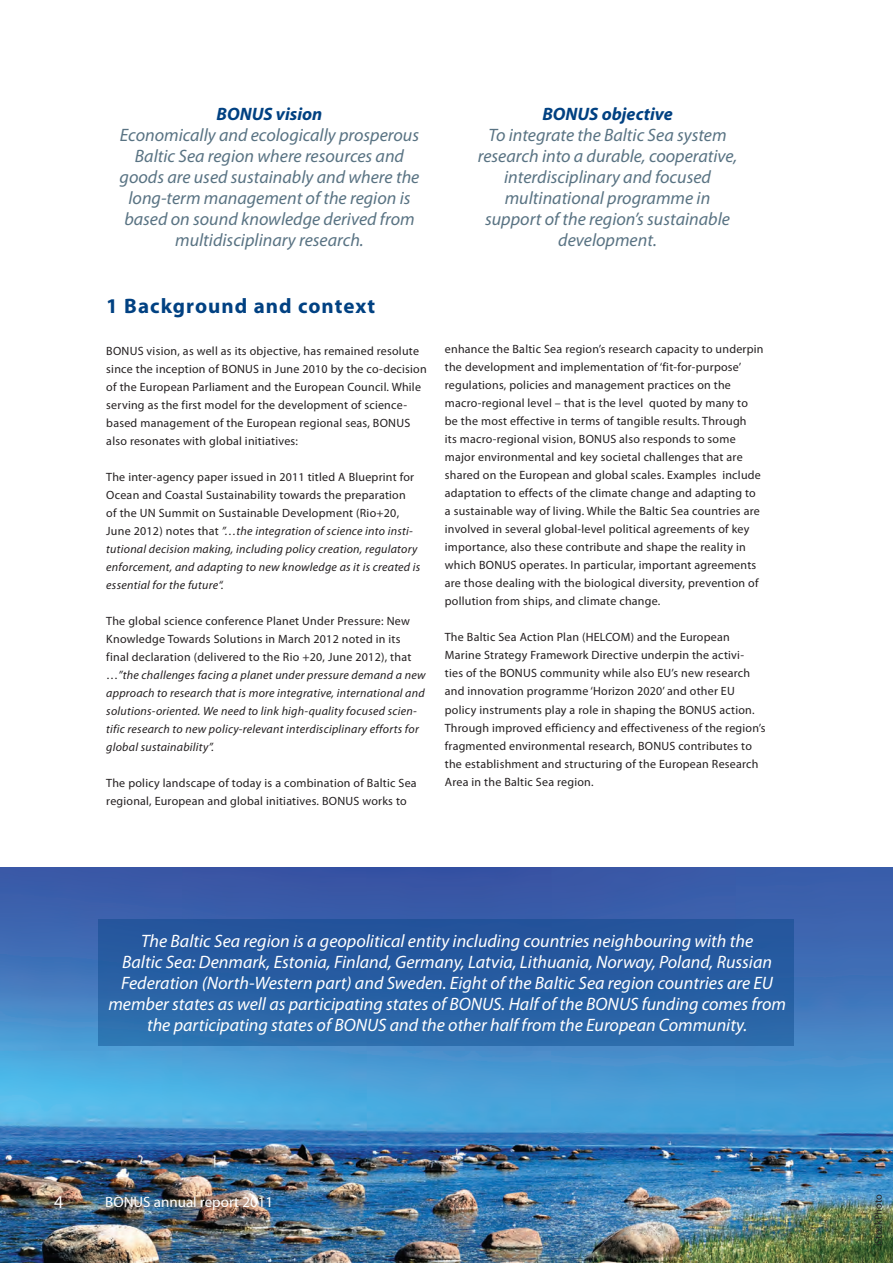
<style>
.page{position:relative;width:893px;height:1263px;background:#fff}
.page>*{position:absolute;margin:0;border:0;box-sizing:border-box;transform-origin:0 0}
.leipiksen_otsikko{font:700 21px "Myriad Pro";letter-spacing:.05em;color:#014182}
.otsikko_valk{font:italic 18px/21px "Myriad Pro";color:#fff;text-align:center}
.otsikko_valk-2{font:italic 18px/21px "Myriad Pro";color:#597383;text-align:center}
.otsikko_valk-3{font:italic 700 18px "Myriad Pro";color:#014182}
.t1{font:18px "Myriad Pro";color:#7ea1b7}
.Leipis{font:15px "Myriad Pro";color:#fff}
.Leipis-2{font:12px/18px "Myriad Pro";letter-spacing:.02em;color:#231f20}
.Leipis-3{font:italic 12px/18px "Myriad Pro";letter-spacing:.02em;color:#231f20}
.kuva_krediitit{font:10.5px "Myriad Pro";color:#231f20}
.s1{font-style:normal}
.s2{color:#fff}
</style>
<div class="page">
<img style="left:0;top:867px;width:893px;height:396px">
<div style="left:98px;top:919px;width:696px;height:127px;background:linear-gradient(to bottom,#235099,#2d6dac)"></div>
<p class="otsikko_valk-3" style="left:217px;top:102px;width:107px">BONUS vision</p>
<p class="otsikko_valk-2" style="left:120px;top:124px;width:301px">Economically and ecologically prosperous Baltic Sea region where resources and goods are used sustainably and where the long-term management of the region is based on sound knowledge derived from multidisciplinary research.</p>
<p class="otsikko_valk-3" style="left:542px;top:102px;width:132px">BONUS objective</p>
<p class="otsikko_valk-2" style="left:478px;top:124px;width:261px">To integrate the Baltic Sea system research into a durable, cooperative, interdisciplinary and focused multinational programme in support of the region’s sustainable development.</p>
<p class="leipiksen_otsikko" style="left:106px;top:293px;width:270px">1 Background and context</p>
<p class="Leipis-2" style="left:106px;top:341px;width:322px">BONUS vision, as well as its objective, has remained resolute since the inception of BONUS in June 2010 by the co-decision of the European Parliament and the European Council. While serving as the first model for the development of science&shy;based management of the European regional seas, BONUS also resonates with global initiatives:</p>
<p class="Leipis-3" style="left:106px;top:467px;width:316px"><span class="s1">The inter-agency paper issued in 2011 titled A Blueprint for Ocean and Coastal Sustainability towards the preparation<br>of the UN Summit on Sustainable Development (Rio+20, June 2012) notes that</span> ”…the integration of science into insti&shy;tutional decision making, including policy creation, regulatory enforcement, and adapting to new knowledge as it is created is essential for the future“.</p>
<p class="Leipis-3" style="left:106px;top:611px;width:321px"><span class="s1">The global science conference Planet Under Pressure: New Knowledge Towards Solutions in March 2012 noted in its final declaration (delivered to the Rio +20, June 2012), that …</span>”the challenges facing a planet under pressure demand a new approach to research that is more integrative, international and solutions-oriented. We need to link high-quality focused scien&shy;tific research to new policy-relevant interdisciplinary efforts for global sustainability”.</p>
<p class="Leipis-2" style="left:106px;top:773px;width:312px">The policy landscape of today is a combination of Baltic Sea regional, European and global initiatives. BONUS works to</p>
<p class="Leipis-2" style="left:445px;top:340px;width:320px">enhance the Baltic Sea region’s research capacity to underpin the development and implementation of ‘fit-for-purpose’ regulations, policies and management practices on the macro-regional level – that is the level quoted by many to be the most effective in terms of tangible results. Through<br>its macro-regional vision, BONUS also responds to some major environmental and key societal challenges that are shared on the European and global scales. Examples include adaptation to effects of the climate change and adapting to a sustainable way of living. While the Baltic Sea countries are involved in several global-level political agreements of key importance, also these contribute and shape the reality in which BONUS operates. In particular, important agreements are those dealing with the biological diversity, prevention of pollution from ships, and climate change.</p>
<p class="Leipis-2" style="left:445px;top:628px;width:322px">The Baltic Sea Action Plan (HELCOM) and the European Marine Strategy Framework Directive underpin the activi-<br>ties of the BONUS community while also EU’s new research and innovation programme ‘Horizon 2020’ and other EU policy instruments play a role in shaping the BONUS action.<br>Through improved efficiency and effectiveness of the region’s fragmented environmental research, BONUS contributes to the establishment and structuring of the European Research Area in the Baltic Sea region.</p>
<p class="otsikko_valk" style="left:108px;top:930px;width:679px">The Baltic Sea region is a geopolitical entity including countries neighbouring with the<br>Baltic Sea: Denmark, Estonia, Finland, Germany, Latvia, Lithuania, Norway, Poland, Russian Federation (North-Western part) and Sweden. Eight of the Baltic Sea region countries are EU member states as well as participating states of BONUS. Half of the BONUS funding comes from the participating states of BONUS and the other half from the European Community.</p>
<p class="t1" style="left:41px;top:1190px;width:24px">4<span class="s2">4</span></p>
<p class="Leipis" style="left:105px;top:1193px;width:169px">BONUS annual report 2011</p>
<p class="kuva_krediitit" style="left:872px;top:1246px;width:54px;rotate:-90deg">iStockPhoto</p>
</div>
